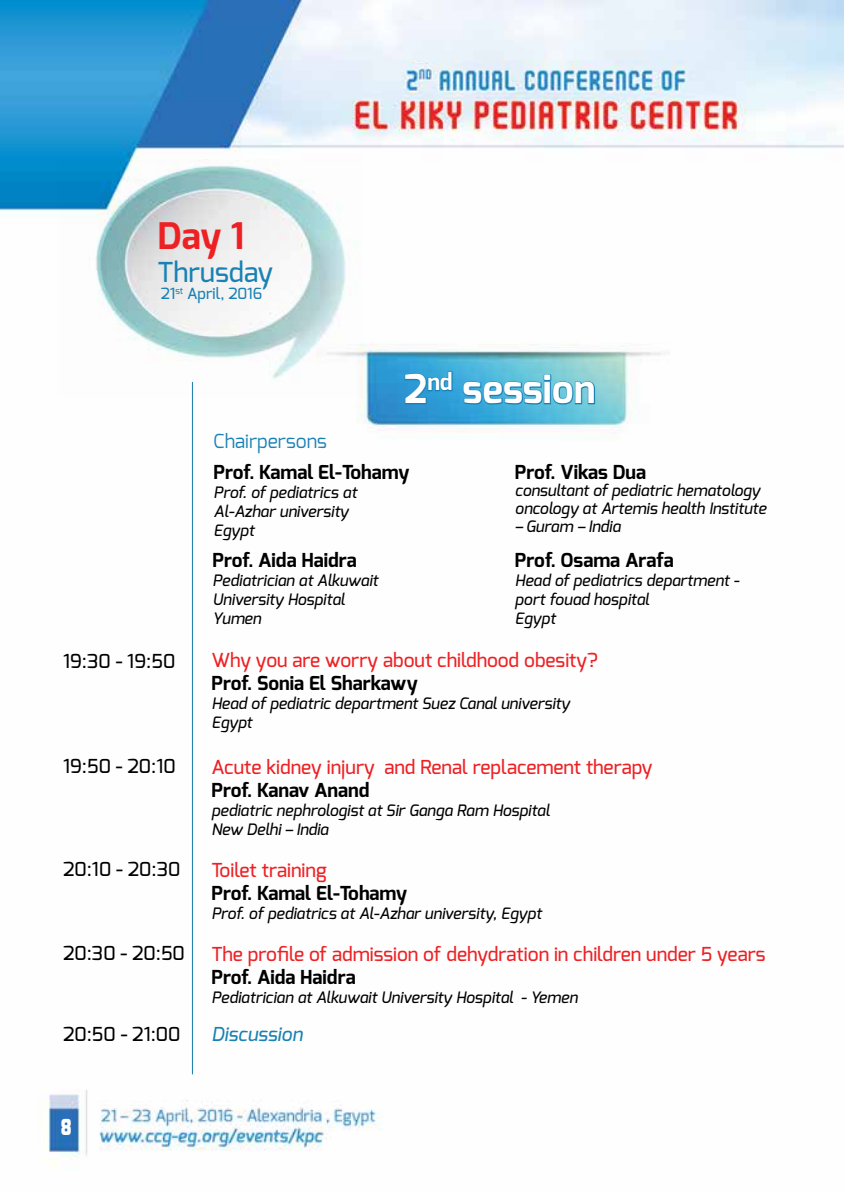
<style>
.page{position:relative;width:844px;height:1191px;background:#fff}
.page>*{position:absolute;margin:0;border:0;box-sizing:border-box;transform-origin:0 0}
.t1{font:700 39.38px "Exo";color:#fff}
.t2{font:700 36.57px "Exo";color:#ed2124}
.t3{font:500 27.47px "Exo";color:#1981b4}
.t4{font:900 21.88px "Exo";color:#fff;scale:.8 1}
.t5{font:500 19.25px "Exo";color:#ed2124}
.t6{font:700 19.25px "Exo";color:#000}
.t7{font:500 19.25px "Exo";color:#000}
.t8{font:19.25px "Exo";color:#1981b4}
.t9{font:italic 500 19.25px "Exo";color:#1981b4}
.t10{font:italic 500 15.75px/18.9px "Exo";color:#000}
.t11{font:500 15.4px "Exo";color:#1981b4}
</style>
<div class="page">
<img style="left:0;top:0;width:844px;height:1166px">
<img style="left:272px;top:323px;width:427px;height:117px">
<img style="left:58px;top:159px;width:304px;height:238px">
<svg style="left:403px;top:370px;width:50px;height:35px;background:#2895cc"></svg>
<svg style="left:462px;top:373px;width:133px;height:32px;background:#49accf"></svg>
<hr style="left:192px;top:382px;width:1px;height:692px;background:#177bac">
<h2 class="t2" style="left:157px;top:212px;width:88px">Day 1</h2>
<h3 class="t3" style="left:157px;top:254px;width:117px">Thrusday</h3>
<p class="t11" style="left:161px;top:283px;width:103px">21<sup>st</sup> April, 2016</p>
<h1 class="t1" style="left:404px;top:364px;width:193px">2<sup>nd</sup> session</h1>
<p class="t7" style="left:63px;top:649px;width:114px">19:30 - 19:50</p>
<p class="t7" style="left:63px;top:754px;width:114px">19:50 - 20:10</p>
<p class="t7" style="left:63px;top:857px;width:119px">20:10 - 20:30</p>
<p class="t7" style="left:63px;top:940px;width:123px">20:30 - 20:50</p>
<p class="t7" style="left:63px;top:1022px;width:119px">20:50 - 21:00</p>
<p class="t8" style="left:213px;top:428px;width:115px">Chairpersons</p>
<p class="t6" style="left:213px;top:460px;width:197px">Prof. Kamal El-Tohamy</p>
<p class="t10" style="left:213px;top:483px;width:145px">Prof. of pediatrics at<br>Al-Azhar university<br>Egypt</p>
<p class="t6" style="left:212px;top:548px;width:146px">Prof. Aida Haidra</p>
<p class="t10" style="left:212px;top:571px;width:167px">Pediatrician at Alkuwait<br>University Hospital<br>Yumen</p>
<p class="t6" style="left:514px;top:459px;width:133px">Prof. Vikas Dua</p>
<p class="t10" style="left:514px;top:482px;width:253px;line-height:17.5px">consultant of pediatric hematology oncology at Artemis health Institute</p>
<p class="t10" style="left:514px;top:516px;width:107px">– Guram – India</p>
<p class="t6" style="left:515px;top:548px;width:160px">Prof. Osama Arafa</p>
<p class="t10" style="left:515px;top:571px;width:225px">Head of pediatrics department - port fouad hospital<br>Egypt</p>
<p class="t5" style="left:211px;top:648px;width:388px">Why you are worry about childhood obesity?</p>
<p class="t6" style="left:211px;top:671px;width:208px">Prof. Sonia El Sharkawy</p>
<p class="t10" style="left:211px;top:694px;width:360px">Head of pediatric department Suez Canal university<br>Egypt</p>
<p class="t5" style="left:211px;top:754px;width:442px">Acute kidney injury and Renal replacement therapy</p>
<p class="t6" style="left:211px;top:777px;width:159px">Prof. Kanav Anand</p>
<p class="t10" style="left:211px;top:800px;width:340px">pediatric nephrologist at Sir Ganga Ram Hospital<br>New Delhi – India</p>
<p class="t5" style="left:211px;top:857px;width:117px">Toilet training</p>
<p class="t6" style="left:211px;top:880px;width:197px">Prof. Kamal El-Tohamy</p>
<p class="t10" style="left:211px;top:903px;width:331px">Prof. of pediatrics at Al-Azhar university, Egypt</p>
<p class="t5" style="left:211px;top:941px;width:555px">The profile of admission of dehydration in children under 5 years</p>
<p class="t6" style="left:211px;top:964px;width:146px">Prof. Aida Haidra</p>
<p class="t10" style="left:211px;top:987px;width:367px">Pediatrician at Alkuwait University Hospital - Yemen</p>
<p class="t9" style="left:211px;top:1022px;width:93px">Discussion</p>
<h3 class="t4" style="left:61px;top:1112px;width:15px">8</h3>
</div>
